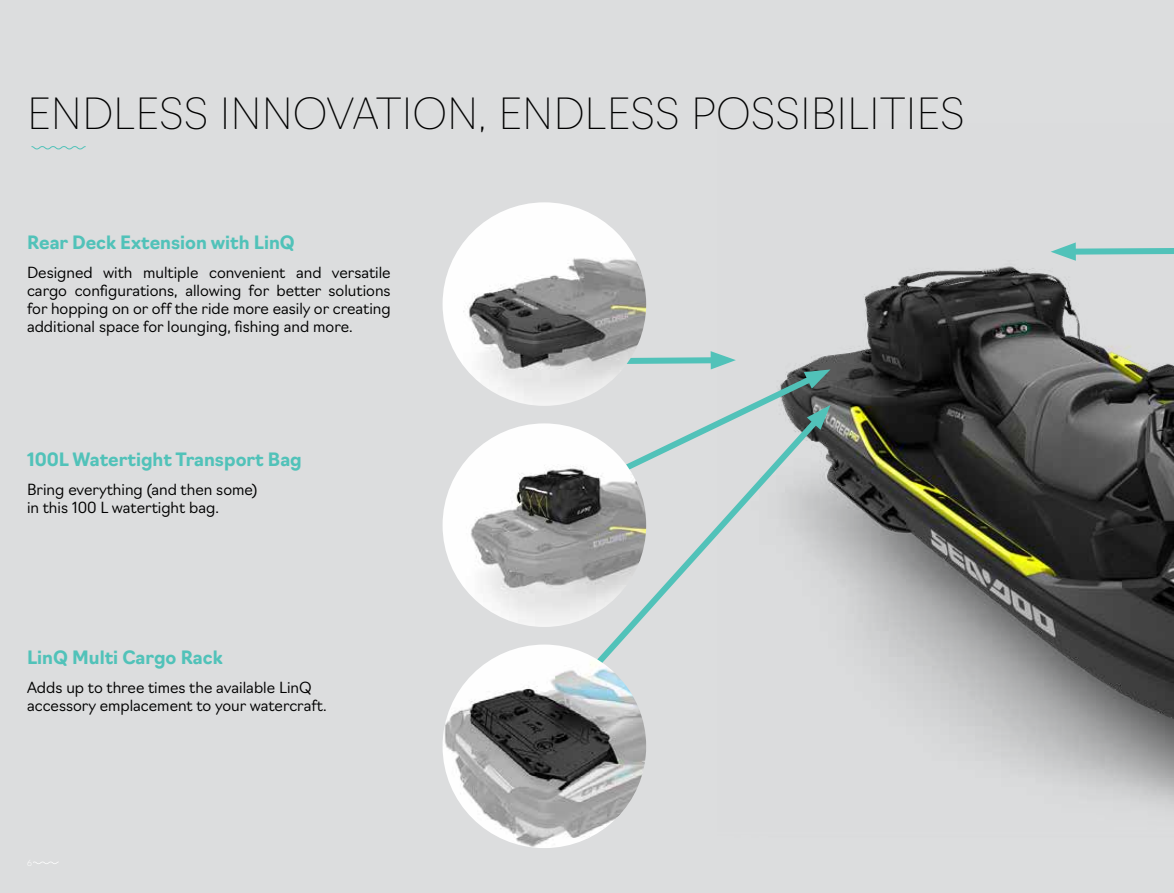
<style>
.page{position:relative;width:1174px;height:893px;background:#dcddde}
.page>*{position:absolute;margin:0;border:0;box-sizing:border-box;transform-origin:0 0}
.t1{font:100 42px "Navigo";color:#000}
.t2{font:700 18px "Navigo";color:#51c2b9}
.t3{font:300 15px/18px "Navigo";color:#000}
</style>
<div class="page">
<img style="left:799px;top:266px;width:375px;height:533px">
<svg style="left:32px;top:146px;width:54px;height:3px"></svg>
<svg style="left:646px;top:351px;width:90px;height:17px"></svg>
<svg style="left:1051px;top:242px;width:123px;height:19px"></svg>
<svg style="left:710px;top:368px;width:115px;height:39px"></svg>
<svg style="left:804px;top:369px;width:26px;height:20px"></svg>
<svg style="left:539px;top:407px;width:290px;height:330px"></svg>
<svg style="left:807px;top:405px;width:23px;height:25px"></svg>
<img style="left:442px;top:202px;width:204px;height:204px">
<img style="left:442px;top:423px;width:204px;height:204px">
<img style="left:442px;top:645px;width:204px;height:203px">
<svg style="left:34px;top:862px;width:24px;height:2px"></svg>
<h1 class="t1" style="left:27px;top:81px;width:939px">ENDLESS INNOVATION, ENDLESS POSSIBILITIES</h1>
<p class="t2" style="left:27px;top:229px;width:269px">Rear Deck Extension with LinQ</p>
<p class="t3" style="left:27px;top:262px;width:365px;text-align:justify">Designed with multiple convenient and versatile cargo configurations, allowing for better solutions for hopping on or off the ride more easily or creating additional space for lounging, fishing and more.</p>
<p class="t2" style="left:27px;top:445px;width:276px">100L Watertight Transport Bag</p>
<p class="t3" style="left:27px;top:479px;width:232px">Bring everything (and then some) in this 100 L watertight bag.</p>
<p class="t2" style="left:27px;top:643px;width:197px">LinQ Multi Cargo Rack</p>
<p class="t3" style="left:27px;top:677px;width:301px">Adds up to three times the available LinQ accessory emplacement to your watercraft.</p>
</div>
